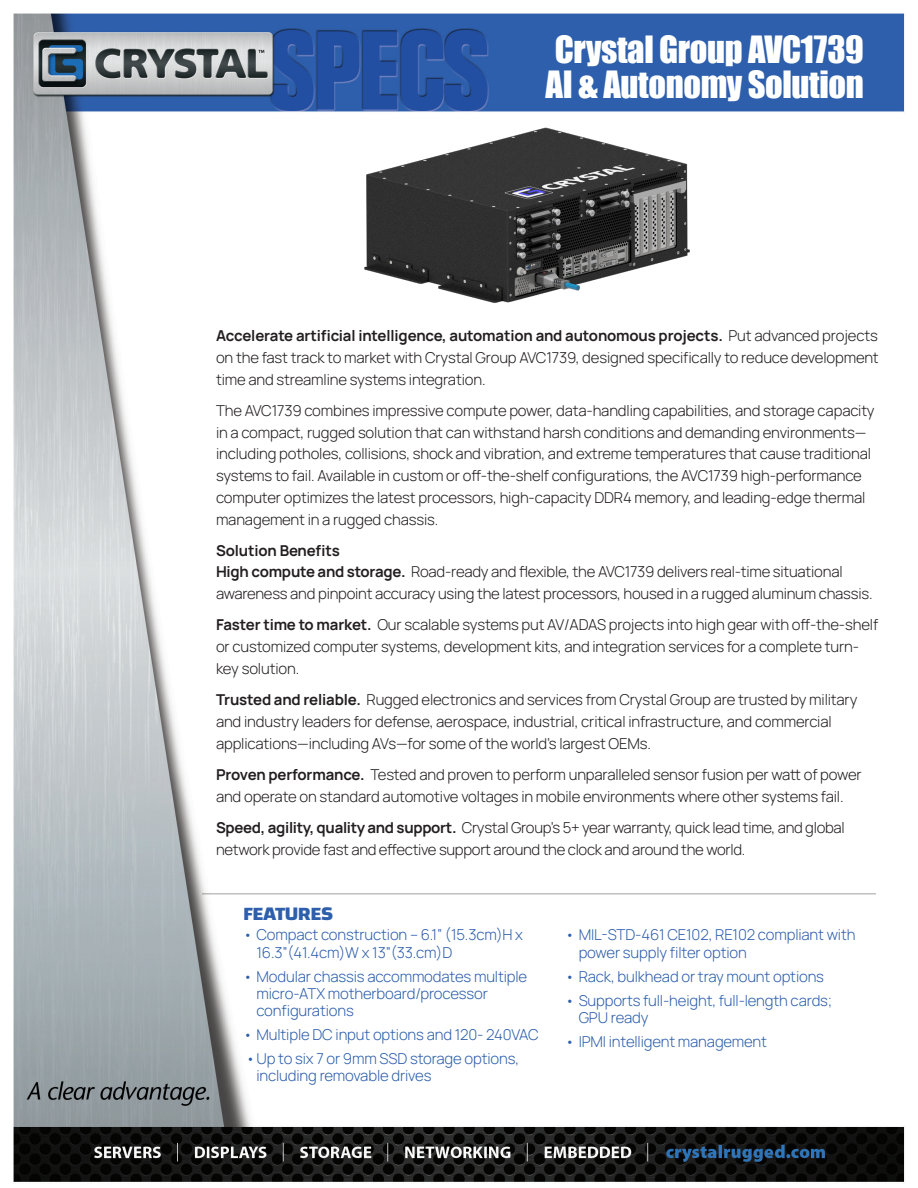
<style>
.page{position:relative;width:918px;height:1188px;background:#fff}
.page>*{position:absolute;margin:0;border:0;box-sizing:border-box;transform-origin:0 0}
.t1{font:34.5px/34.5px "Impact";letter-spacing:-.01em;color:#fff}
.t2{font:700 19.5px "Changa";letter-spacing:-.025em;color:#2e5fac;scale:1.1 1}
.t3{font:300 15px/21.8px "Manrope";letter-spacing:-.01em;color:#231f20}
.t4{font:300 15px/17.2px "Manrope";letter-spacing:-.01em;color:#2e5fac}
.s1{font-weight:700}
</style>
<div class="page">
<img style="left:13px;top:13px;width:892px;height:1169px">
<hr style="left:202px;top:893px;width:674px;height:1px;background:#a9adaa">
<img style="left:330px;top:101px;width:427px;height:224px">
<h1 class="t1" style="left:546px;top:32px;width:320px">Crystal Group AVC1739<br>AI &amp; Autonomy Solution</h1>
<p class="t3" style="left:216px;top:324px;width:664px;text-align:justify"><span class="s1">Accelerate artificial intelligence, automation and autonomous projects.</span> Put advanced projects on the fast track to market with Crystal Group AVC1739, designed specifically to reduce development time and streamline systems integration.</p>
<p class="t3" style="left:216px;top:399px;width:660px">The AVC1739 combines impressive compute power, data-handling capabilities, and storage capacity in a compact, rugged solution that can withstand harsh conditions and demanding environments— including potholes, collisions, shock and vibration, and extreme temperatures that cause traditional systems to fail. Available in custom or off-the-shelf configurations, the AVC1739 high-performance computer optimizes the latest processors, high-capacity DDR4 memory, and leading-edge thermal management in a rugged chassis.</p>
<p class="t3" style="left:216px;top:539px;width:658px"><span class="s1">Solution Benefits<br>High compute and storage.</span> Road-ready and flexible, the AVC1739 delivers real-time situational awareness and pinpoint accuracy using the latest processors, housed in a rugged aluminum chassis.</p>
<p class="t3" style="left:216px;top:613px;width:664px"><span class="s1">Faster time to market.</span> Our scalable systems put AV/ADAS projects into high gear with off-the-shelf or customized computer systems, development kits, and integration services for a complete turn&shy;key solution.</p>
<p class="t3" style="left:216px;top:688px;width:643px"><span class="s1">Trusted and reliable.</span> Rugged electronics and services from Crystal Group are trusted by military and industry leaders for defense, aerospace, industrial, critical infrastructure, and commercial applications—including AVs—for some of the world’s largest OEMs.</p>
<p class="t3" style="left:216px;top:763px;width:647px"><span class="s1">Proven performance.</span> Tested and proven to perform unparalleled sensor fusion per watt of power and operate on standard automotive voltages in mobile environments where other systems fail.</p>
<p class="t3" style="left:216px;top:816px;width:630px"><span class="s1">Speed, agility, quality and support.</span> Crystal Group’s 5+ year warranty, quick lead time, and global network provide fast and effective support around the clock and around the world.</p>
<h2 class="t2" style="left:243px;top:902px;width:84px">FEATURES</h2>
<p class="t4" style="left:256px;top:926px;width:268px;text-indent:-14px">• Compact construction – 6.1” (15.3cm)H x<br>16.3”(41.4cm)W x 13”(33.cm)D</p>
<p class="t4" style="left:256px;top:967px;width:272px;text-indent:-14px">• Modular chassis accommodates multiple micro-ATX motherboard/processor configurations</p>
<p class="t4" style="left:243px;top:1025px;width:297px">• Multiple DC input options and 120- 240VAC</p>
<p class="t4" style="left:256px;top:1049px;width:264px;text-indent:-11px">•Up to six 7 or 9mm SSD storage options, including removable drives</p>
<p class="t4" style="left:579px;top:926px;width:278px;text-indent:-14px">• MIL-STD-461 CE102, RE102 compliant with power supply filter option</p>
<p class="t4" style="left:565px;top:967px;width:260px">• Rack, bulkhead or tray mount options</p>
<p class="t4" style="left:579px;top:991px;width:255px;text-indent:-14px">• Supports full-height, full-length cards;<br>GPU ready</p>
<p class="t4" style="left:565px;top:1032px;width:203px">• IPMI intelligent management</p>
</div>
